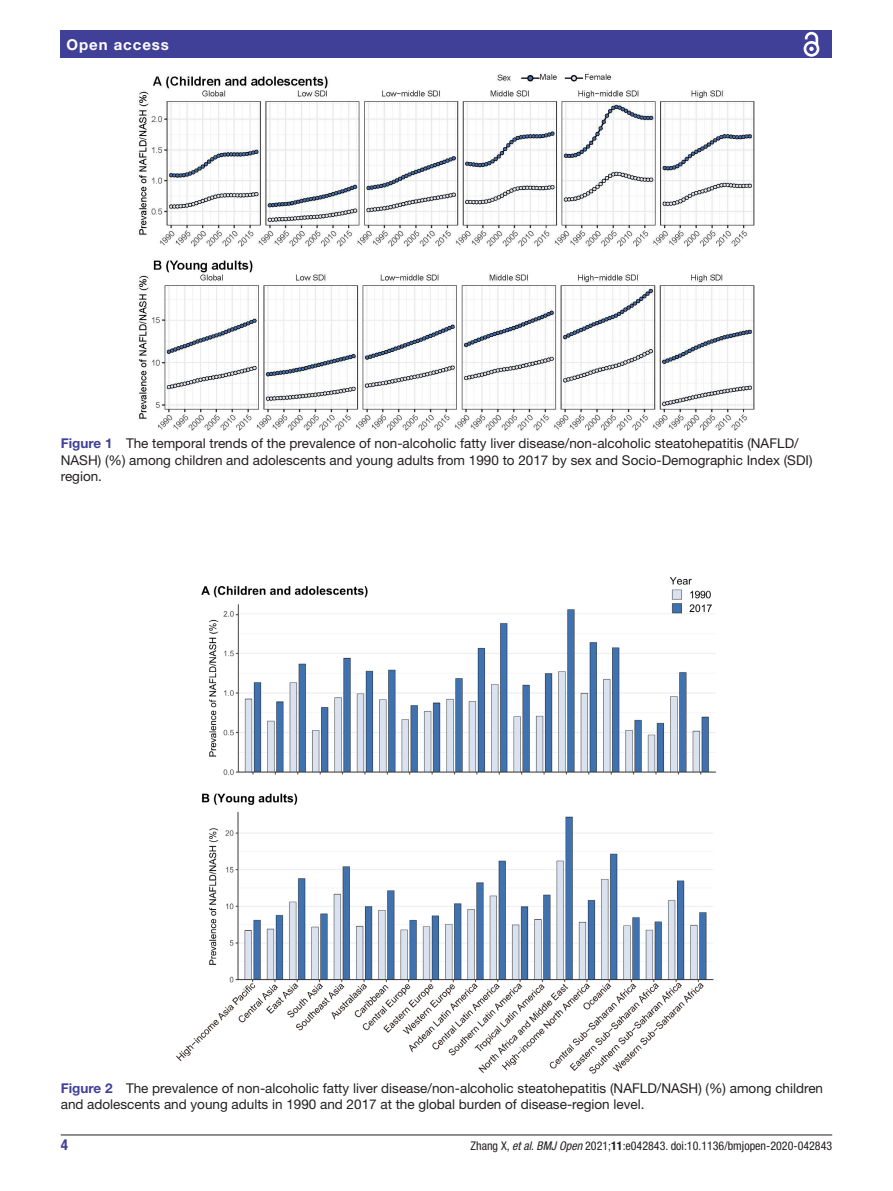
<style>
.page{position:relative;width:893px;height:1191px;background:#fff}
.page>*{position:absolute;margin:0;border:0;box-sizing:border-box;transform-origin:0 0}
.t1{font:700 15px "Helvetica Neue LT Std";letter-spacing:.065em;color:#fff}
.t2{font:700 condensed 15px "Helvetica Neue LT Std";color:#414099}
.t3{font:13.5px/16.2px "Helvetica Neue LT Std";color:#231f20}
.t4{font:condensed 12px "Helvetica Neue LT Std";color:#231f20}
.s1{font-weight:700;color:#414099}
.s2{font-style:italic}
.s3{font-weight:700}
</style>
<div class="page">
<hr style="left:61px;top:1134px;width:771px;height:1px;background:#231f20">
<div style="left:61px;top:31px;width:771px;height:27px;background:#414099"></div>
<svg style="left:803px;top:31px;width:17px;height:26px"></svg>
<img style="left:139px;top:73px;width:616px;height:358px">
<img style="left:176px;top:577px;width:540px;height:497px">
<p class="t1" style="left:66px;top:35px;width:104px">Open access</p>
<p class="t3" style="left:61px;top:435px;width:753px"><span class="s1">Figure 1</span> The temporal trends of the prevalence of non-alcoholic fatty liver disease/non-alcoholic steatohepatitis (NAFLD/<br>NASH) (%) among children and adolescents and young adults from 1990 to 2017 by sex and Socio-Demographic Index (SDI) region.</p>
<p class="t3" style="left:61px;top:1080px;width:764px"><span class="s1">Figure 2</span> The prevalence of non-alcoholic fatty liver disease/non-alcoholic steatohepatitis (NAFLD/NASH) (%) among children and adolescents and young adults in 1990 and 2017 at the global burden of disease-region level.</p>
<p class="t2" style="left:61px;top:1135px;width:9px">4</p>
<p class="t4" style="left:471px;top:1138px;width:363px">Zhang X, <span class="s2">et al</span>. <span class="s2">BMJ Open</span> 2021;<span class="s3">11</span>:e042843. doi:10.1136/bmjopen-2020-042843</p>
</div>
